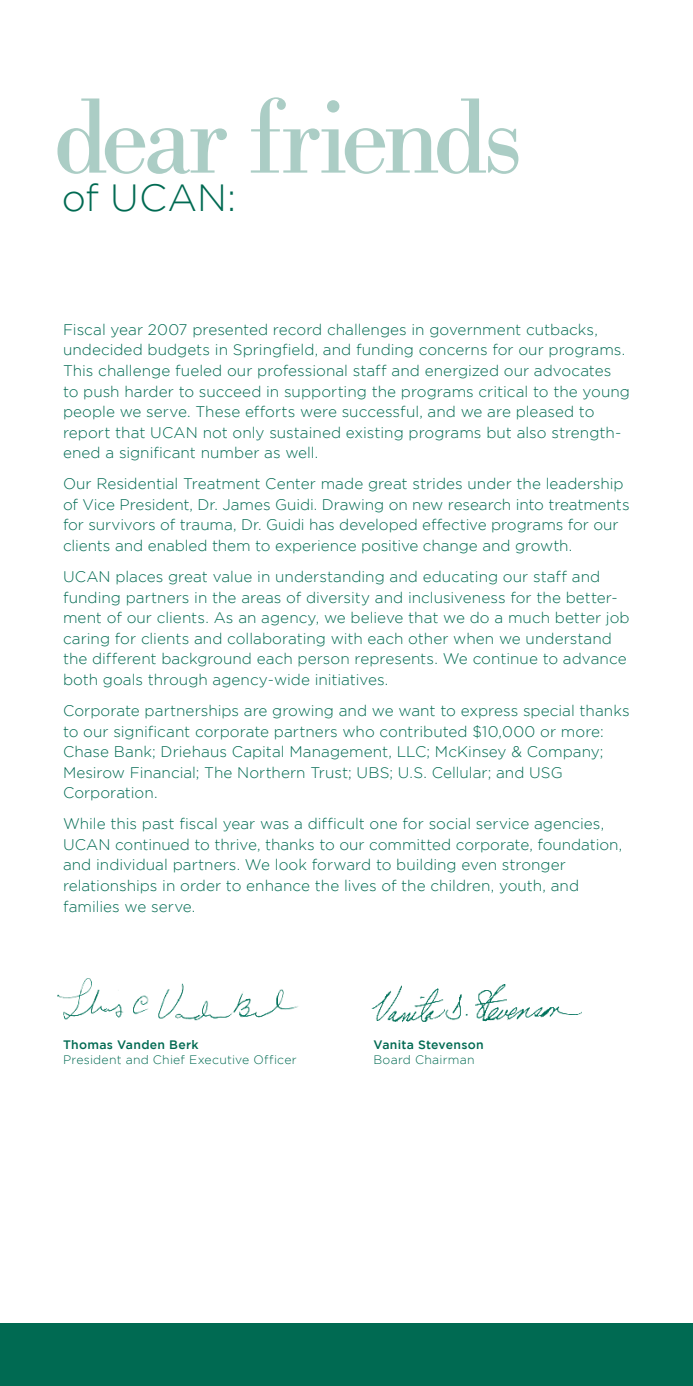
<style>
.page{position:relative;width:693px;height:1386px;background:#fff}
.page>*{position:absolute;margin:0;border:0;box-sizing:border-box;transform-origin:0 0}
.t1{font:105px "Bodoni BE";letter-spacing:-.05em;color:#abcdc5}
.t2{font:300 37.8px "Gotham";color:#006a52}
.t3{font:300 15.4px/20.7px "Gotham";color:#006a52}
.t4{font:300 12.25px "Gotham";letter-spacing:.02em;color:#006a52}
.t5{font:500 12.25px "Gotham";letter-spacing:.02em;color:#006a52}
</style>
<div class="page">
<div style="left:0;top:1323px;width:693px;height:63px;background:#006a52"></div>
<img style="left:57px;top:978px;width:241px;height:43px">
<img style="left:371px;top:984px;width:210px;height:38px">
<h1 class="t1" style="left:53px;top:77px;width:470px">dear friends</h1>
<h2 class="t2" style="left:62px;top:177px;width:176px">of UCAN:</h2>
<p class="t3" style="left:63px;top:319px;width:569px">Fiscal year 2007 presented record challenges in government cutbacks, undecided budgets in Springfield, and funding concerns for our programs.<br>This challenge fueled our professional staff and energized our advocates to push harder to succeed in supporting the programs critical to the young people we serve. These efforts were successful, and we are pleased to report that UCAN not only sustained existing programs but also strength&shy;ened a significant number as well.</p>
<p class="t3" style="left:63px;top:473px;width:568px">Our Residential Treatment Center made great strides under the leadership of Vice President, Dr. James Guidi. Drawing on new research into treatments for survivors of trauma, Dr. Guidi has developed effective programs for our clients and enabled them to experience positive change and growth.</p>
<p class="t3" style="left:63px;top:566px;width:568px">UCAN places great value in understanding and educating our staff and funding partners in the areas of diversity and inclusiveness for the better&shy;ment of our clients. As an agency, we believe that we do a much better job caring for clients and collaborating with each other when we understand the different background each person represents. We continue to advance both goals through agency-wide initiatives.</p>
<p class="t3" style="left:63px;top:700px;width:568px">Corporate partnerships are growing and we want to express special thanks to our significant corporate partners who contributed $10,000 or more:<br>Chase Bank; Driehaus Capital Management, LLC; McKinsey &amp; Company; Mesirow Financial; The Northern Trust; UBS; U.S. Cellular; and USG Corporation.</p>
<p class="t3" style="left:63px;top:813px;width:561px">While this past fiscal year was a difficult one for social service agencies, UCAN continued to thrive, thanks to our committed corporate, foundation, and individual partners. We look forward to building even stronger relationships in order to enhance the lives of the children, youth, and families we serve.</p>
<p class="t5" style="left:63px;top:1037px;width:137px">Thomas Vanden Berk</p>
<p class="t4" style="left:63px;top:1053px;width:235px">President and Chief Executive Officer</p>
<p class="t5" style="left:373px;top:1037px;width:112px">Vanita Stevenson</p>
<p class="t4" style="left:373px;top:1053px;width:103px">Board Chairman</p>
</div>
